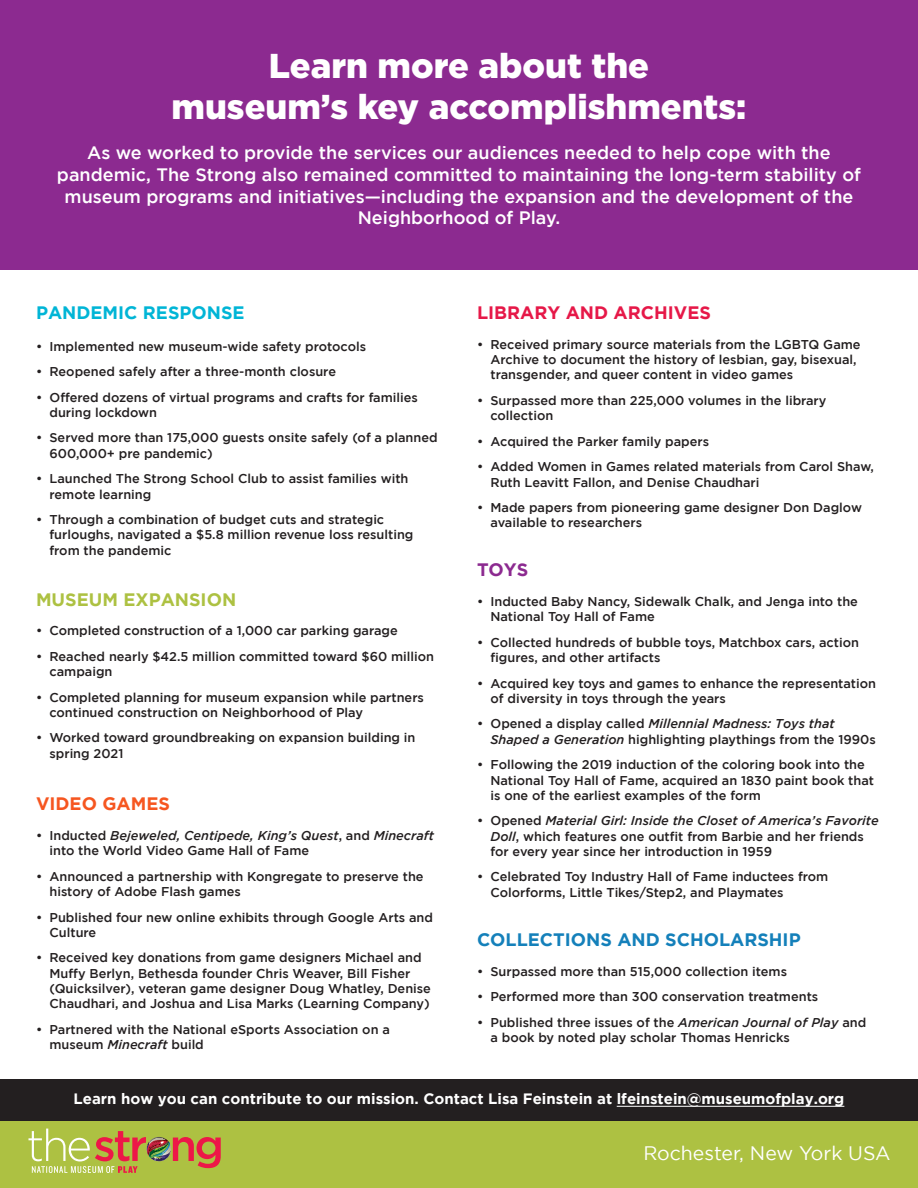
<style>
.page{position:relative;width:918px;height:1188px;background:#fff}
.page>*{position:absolute;margin:0;border:0;box-sizing:border-box;transform-origin:0 0}
.t1{font:900 34.5px "Gotham";color:#fff}
.t2{font:19.5px "Gotham";color:#fff}
.t3{font:500 18px/21.6px "Gotham";color:#fff;text-align:center}
.t4{font:700 18px "Gotham";color:#1480ba}
.t5{font:700 18px "Gotham";color:#e61848}
.t6{font:700 18px "Gotham";color:#00b5d6}
.t7{font:700 18px "Gotham";color:#adc142}
.t8{font:700 18px "Gotham";color:#f65620}
.t9{font:700 18px "Gotham";color:#8c2a90}
.t10{font:700 15px "Gotham";color:#fff}
.t11{font:500 12.75px/15.3px "Gotham";color:#231f20}
.s1{font-style:italic}
</style>
<div class="page">
<div style="left:0;top:1120px;width:918px;height:68px;background:#adc142"></div>
<svg style="left:29px;top:1129px;width:192px;height:44px"></svg>
<div style="left:0;top:1079px;width:918px;height:41px;background:#231f20"></div>
<div style="left:0;top:0;width:918px;height:270px;background:#8c2a90"></div>
<hr style="left:617px;top:1106px;width:227px;height:1px;background:#fff">
<p class="t1" style="left:269px;top:46px;width:382px">Learn more about the</p>
<p class="t1" style="left:172px;top:87px;width:576px">museum’s key accomplishments:</p>
<p class="t3" style="left:57px;top:142px;width:806px">As we worked to provide the services our audiences needed to help cope with the pandemic, The Strong also remained committed to maintaining the long-term stability of museum programs and initiatives—including the expansion and the development of the</p>
<p class="t3" style="left:358px;top:207px;width:204px">Neighborhood of Play.</p>
<p class="t6" style="left:36px;top:302px;width:210px">PANDEMIC RESPONSE</p>
<p class="t11" style="left:36px;top:338px;width:332px">• Implemented new museum-wide safety protocols</p>
<p class="t11" style="left:36px;top:364px;width:302px">• Reopened safely after a three-month closure</p>
<p class="t11" style="left:50px;top:389px;width:370px;text-indent:-14px">• Offered dozens of virtual programs and crafts for families during lockdown</p>
<p class="t11" style="left:50px;top:430px;width:390px;text-indent:-14px">• Served more than 175,000 guests onsite safely (of a planned<br>600,000+ pre pandemic)</p>
<p class="t11" style="left:50px;top:471px;width:361px;text-indent:-14px">• Launched The Strong School Club to assist families with remote learning</p>
<p class="t11" style="left:50px;top:512px;width:366px;text-indent:-14px">• Through a combination of budget cuts and strategic furloughs, navigated a $5.8 million revenue loss resulting from the pandemic</p>
<p class="t7" style="left:36px;top:589px;width:202px">MUSEUM EXPANSION</p>
<p class="t11" style="left:36px;top:623px;width:363px">• Completed construction of a 1,000 car parking garage</p>
<p class="t11" style="left:50px;top:648px;width:386px;text-indent:-14px">• Reached nearly $42.5 million committed toward $60 million campaign</p>
<p class="t11" style="left:50px;top:689px;width:376px;text-indent:-14px">• Completed planning for museum expansion while partners continued construction on Neighborhood of Play</p>
<p class="t11" style="left:50px;top:730px;width:367px;text-indent:-14px">• Worked toward groundbreaking on expansion building in spring 2021</p>
<p class="t8" style="left:36px;top:794px;width:135px">VIDEO GAMES</p>
<p class="t11" style="left:50px;top:828px;width:386px;text-indent:-14px">• Inducted <span class="s1">Bejeweled, Centipede, King’s Quest</span>, and <span class="s1">Minecraft </span>into the World Video Game Hall of Fame</p>
<p class="t11" style="left:50px;top:868px;width:376px;text-indent:-14px">• Announced a partnership with Kongregate to preserve the history of Adobe Flash games</p>
<p class="t11" style="left:50px;top:909px;width:385px;text-indent:-14px">• Published four new online exhibits through Google Arts and<br>Culture</p>
<p class="t11" style="left:50px;top:950px;width:383px;text-indent:-14px">• Received key donations from game designers Michael and Muffy Berlyn, Bethesda founder Chris Weaver, Bill Fisher (Quicksilver), veteran game designer Doug Whatley, Denise Chaudhari, and Joshua and Lisa Marks (Learning Company)</p>
<p class="t11" style="left:50px;top:1021px;width:342px;text-indent:-14px">• Partnered with the National eSports Association on a museum <span class="s1">Minecraft</span> build</p>
<p class="t5" style="left:477px;top:302px;width:235px">LIBRARY AND ARCHIVES</p>
<p class="t11" style="left:490px;top:336px;width:372px;text-indent:-14px">• Received primary source materials from the LGBTQ Game<br>Archive to document the history of lesbian, gay, bisexual, transgender, and queer content in video games</p>
<p class="t11" style="left:490px;top:392px;width:338px;text-indent:-14px">• Surpassed more than 225,000 volumes in the library collection</p>
<p class="t11" style="left:477px;top:433px;width:234px">• Acquired the Parker family papers</p>
<p class="t11" style="left:490px;top:459px;width:385px;text-indent:-14px">• Added Women in Games related materials from Carol Shaw,<br>Ruth Leavitt Fallon, and Denise Chaudhari</p>
<p class="t11" style="left:490px;top:500px;width:373px;text-indent:-14px">• Made papers from pioneering game designer Don Daglow available to researchers</p>
<p class="t9" style="left:477px;top:560px;width:53px">TOYS</p>
<p class="t11" style="left:490px;top:594px;width:369px;text-indent:-14px">• Inducted Baby Nancy, Sidewalk Chalk, and Jenga into the<br>National Toy Hall of Fame</p>
<p class="t11" style="left:490px;top:634px;width:370px;text-indent:-14px">• Collected hundreds of bubble toys, Matchbox cars, action figures, and other artifacts</p>
<p class="t11" style="left:490px;top:675px;width:387px;text-indent:-14px">• Acquired key toys and games to enhance the representation of diversity in toys through the years</p>
<p class="t11" style="left:490px;top:716px;width:387px;text-indent:-14px">• Opened a display called <span class="s1">Millennial Madness: Toys that<br>Shaped a Generation</span> highlighting playthings from the 1990s</p>
<p class="t11" style="left:490px;top:757px;width:385px;text-indent:-14px">• Following the 2019 induction of the coloring book into the<br>National Toy Hall of Fame, acquired an 1830 paint book that is one of the earliest examples of the form</p>
<p class="t11" style="left:490px;top:813px;width:390px;text-indent:-14px">• Opened <span class="s1">Material Girl: Inside the Closet of America’s Favorite<br>Doll</span>, which features one outfit from Barbie and her friends for every year since her introduction in 1959</p>
<p class="t11" style="left:490px;top:869px;width:339px;text-indent:-14px">• Celebrated Toy Industry Hall of Fame inductees from<br>Colorforms, Little Tikes/Step2, and Playmates</p>
<p class="t4" style="left:477px;top:929px;width:325px">COLLECTIONS AND SCHOLARSHIP</p>
<p class="t11" style="left:477px;top:963px;width:312px">• Surpassed more than 515,000 collection items</p>
<p class="t11" style="left:477px;top:989px;width:343px">• Performed more than 300 conservation treatments</p>
<p class="t11" style="left:490px;top:1014px;width:377px;text-indent:-14px">• Published three issues of the <span class="s1">American Journal of Play</span> and a book by noted play scholar Thomas Henricks</p>
<p class="t10" style="left:74px;top:1090px;width:772px">Learn how you can contribute to our mission. Contact Lisa Feinstein at lfeinstein@museumofplay.org</p>
<p class="t2" style="left:643px;top:1143px;width:249px">Rochester, New York USA</p>
</div>
